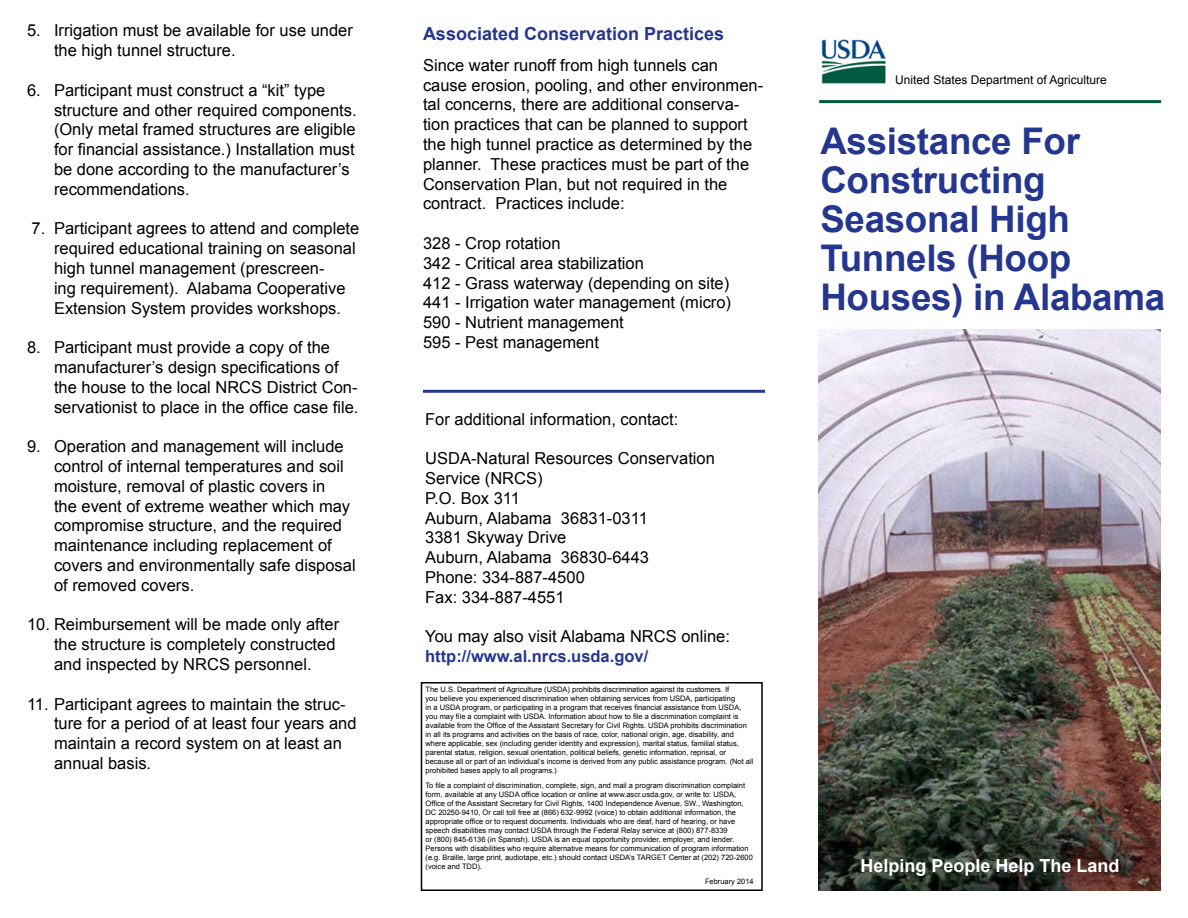
<style>
.page{position:relative;width:1188px;height:918px;background:#fff}
.page>*{position:absolute;margin:0;border:0;box-sizing:border-box;transform-origin:0 0}
.t1{font:700 36.75px/39px "Arial";letter-spacing:-.01em;color:#25368f}
.t2{font:700 18px "Arial";color:#25368f}
.t3{font:700 18px "Arial";color:#fff}
.t4{font:16.5px/19.8px "Arial";color:#000}
.t5{font:700 16.5px "Arial";color:#25368f}
.t6{font:12px "Arial";color:#000}
.t7{font:7.5px/9px "Arial";color:#000}
</style>
<div class="page">
<img style="left:819px;top:329px;width:342px;height:562px">
<div style="left:421px;top:682px;width:342px;height:209px;border:2px solid #000"></div>
<hr style="left:423px;top:390px;width:342px;height:3px;background:#25368f">
<hr style="left:819px;top:100px;width:342px;height:3px;background:#005941">
<img style="left:821px;top:39px;width:66px;height:45px">
<p class="t4" style="left:54px;top:21px;width:300px;text-indent:-27px">5. Irrigation must be available for use under the high tunnel structure.</p>
<p class="t4" style="left:54px;top:80px;width:304px;text-indent:-27px">6. Participant must construct a “kit” type structure and other required components. (Only metal framed structures are eligible for financial assistance.) Installation must be done according to the manufacturer’s recommendations.</p>
<p class="t4" style="left:54px;top:219px;width:307px;text-indent:-22px">7. Participant agrees to attend and complete required educational training on seasonal high tunnel management (prescreen-<br>ing requirement). Alabama Cooperative Extension System provides workshops.</p>
<p class="t4" style="left:54px;top:338px;width:306px;text-indent:-27px">8. Participant must provide a copy of the manufacturer’s design specifications of the house to the local NRCS District Con&shy;servationist to place in the office case file.</p>
<p class="t4" style="left:54px;top:437px;width:303px;text-indent:-27px">9. Operation and management will include control of internal temperatures and soil moisture, removal of plastic covers in<br>the event of extreme weather which may compromise structure, and the required maintenance including replacement of covers and environmentally safe disposal of removed covers.</p>
<p class="t4" style="left:54px;top:615px;width:287px;text-indent:-27px">10. Reimbursement will be made only after the structure is completely constructed and inspected by NRCS personnel.</p>
<p class="t4" style="left:54px;top:694px;width:304px;text-indent:-27px">11. Participant agrees to maintain the struc&shy;ture for a period of at least four years and maintain a record system on at least an annual basis.</p>
<p class="t2" style="left:423px;top:22px;width:303px">Associated Conservation Practices</p>
<p class="t4" style="left:423px;top:55px;width:342px">Since water runoff from high tunnels can cause erosion, pooling, and other environmen&shy;tal concerns, there are additional conserva&shy;tion practices that can be planned to support the high tunnel practice as determined by the planner. These practices must be part of the Conservation Plan, but not required in the contract. Practices include:</p>
<p class="t4" style="left:423px;top:233px;width:310px">328 - Crop rotation<br>342 - Critical area stabilization<br>412 - Grass waterway (depending on site)<br>441 - Irrigation water management (micro)<br>590 - Nutrient management<br>595 - Pest management</p>
<p class="t4" style="left:425px;top:409px;width:255px">For additional information, contact:</p>
<p class="t4" style="left:425px;top:449px;width:291px">USDA-Natural Resources Conservation<br>Service (NRCS)<br>P.O. Box 311<br>Auburn, Alabama 36831-0311<br>3381 Skyway Drive<br>Auburn, Alabama 36830-6443<br>Phone: 334-887-4500<br>Fax: 334-887-4551</p>
<p class="t4" style="left:425px;top:627px;width:306px">You may also visit Alabama NRCS online:</p>
<p class="t5" style="left:425px;top:645px;width:225px">http://www.al.nrcs.usda.gov/</p>
<p class="t7" style="left:426px;top:685px;width:329px">The U.S. Department of Agriculture (USDA) prohibits discrimination against its customers. If<br>you believe you experienced discrimination when obtaining services from USDA, participating<br>in a USDA program, or participating in a program that receives financial assistance from USDA, you may file a complaint with USDA. Information about how to file a discrimination complaint is available from the Office of the Assistant Secretary for Civil Rights. USDA prohibits discrimination in all its programs and activities on the basis of race, color, national origin, age, disability, and where applicable, sex (including gender identity and expression), marital status, familial status, parental status, religion, sexual orientation, political beliefs, genetic information, reprisal, or because all or part of an individual’s income is derived from any public assistance program. (Not all prohibited bases apply to all programs.)</p>
<p class="t7" style="left:426px;top:781px;width:329px">To file a complaint of discrimination, complete, sign, and mail a program discrimination complaint form, available at any USDA office location or online at www.ascr.usda.gov, or write to: USDA, Office of the Assistant Secretary for Civil Rights, 1400 Independence Avenue, SW., Washington, DC 20250-9410, Or call toll free at (866) 632-9992 (voice) to obtain additional information, the appropriate office or to request documents. Individuals who are deaf, hard of hearing, or have speech disabilities may contact USDA through the Federal Relay service at (800) 877-8339<br>or (800) 845-6136 (in Spanish). USDA is an equal opportunity provider, employer, and lender.<br>Persons with disabilities who require alternative means for communication of program information (e.g. Braille, large print, audiotape, etc.) should contact USDA’s TARGET Center at (202) 720-2600 (voice and TDD).</p>
<p class="t7" style="left:705px;top:877px;width:50px">February 2014</p>
<p class="t6" style="left:895px;top:72px;width:213px">United States Department of Agriculture</p>
<h1 class="t1" style="left:820px;top:123px;width:346px">Assistance For<br>Constructing<br>Seasonal High<br>Tunnels (Hoop<br>Houses) in Alabama</h1>
<p class="t3" style="left:860px;top:854px;width:261px">Helping People Help The Land</p>
</div>
